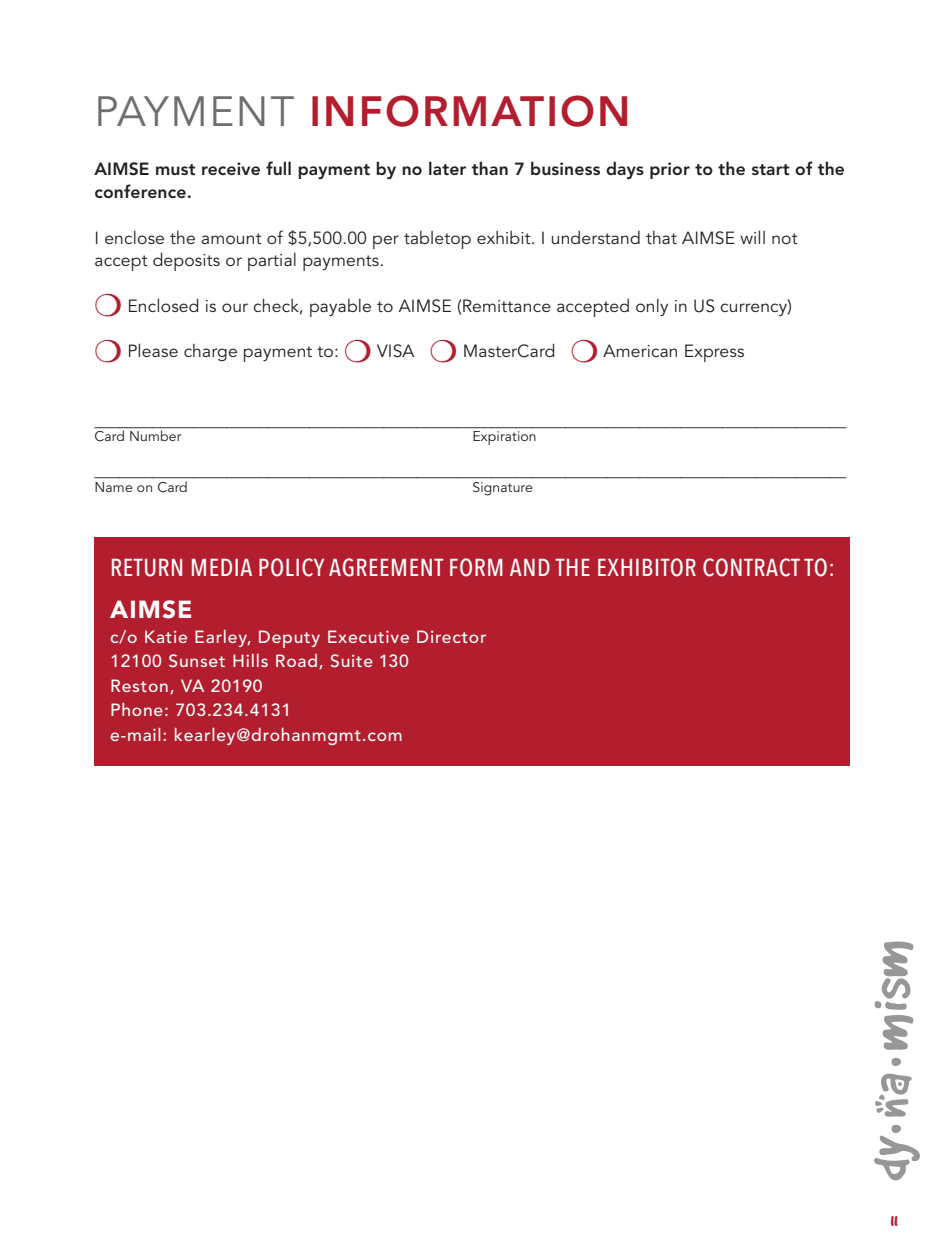
<style>
.page{position:relative;width:945px;height:1260px;background:#fff}
.page>*{position:absolute;margin:0;border:0;box-sizing:border-box;transform-origin:0 0}
.t1{font:63px "Good Dog Cool";color:#959799}
.text{font:800 42px "Avenir";letter-spacing:.05em;color:#b31e2e}
.callout{font:500 24.5px "Avenir Next Condensed";letter-spacing:.025em;color:#fff}
.callout-2{font:900 24.5px "Avenir";letter-spacing:.045em;color:#fff}
.t2{font:21px "Good Dog Cool";color:#b31e2e}
.text-2{font:17.5px/22.8px "Avenir";letter-spacing:.01em;color:#231f20}
.callout-3{font:500 17.5px "Avenir";letter-spacing:.045em;color:#fff}
.text-3{font:800 17.5px/22.8px "Avenir";letter-spacing:.01em;color:#231f20}
.text-4{font:14px "Avenir";letter-spacing:.01em;color:#231f20}
.s1{font-weight:400;color:#6c6f72}
</style>
<div class="page">
<div style="left:94px;top:537px;width:756px;height:229px;background:#b31e2e"></div>
<p class="text" style="left:95px;top:87px;width:538px"><span class="s1">PAYMENT</span> INFORMATION</p>
<p class="text-3" style="left:95px;top:158px;width:752px">AIMSE must receive full payment by no later than 7 business days prior to the start of the conference.</p>
<p class="text-2" style="left:95px;top:227px;width:705px">I enclose the amount of $5,500.00 per tabletop exhibit. I understand that AIMSE will not accept deposits or partial payments.</p>
<p class="text-2" style="left:127px;top:295px;width:666px">Enclosed is our check, payable to AIMSE (Remittance accepted only in US currency)</p>
<p class="text-2" style="left:127px;top:341px;width:213px">Please charge payment to:</p>
<p class="text-2" style="left:377px;top:341px;width:39px">VISA</p>
<p class="text-2" style="left:463px;top:341px;width:94px">MasterCard</p>
<p class="text-2" style="left:604px;top:341px;width:143px">American Express</p>
<p class="text-2" style="left:95px;top:409px;width:754px">___________________________________________________________________________________________</p>
<p class="text-4" style="left:95px;top:429px;width:88px">Card Number</p>
<p class="text-4" style="left:473px;top:429px;width:66px">Expiration</p>
<p class="text-2" style="left:95px;top:460px;width:754px">___________________________________________________________________________________________</p>
<p class="text-4" style="left:95px;top:479px;width:95px">Name on Card</p>
<p class="text-4" style="left:473px;top:479px;width:62px">Signature</p>
<p class="callout" style="left:110px;top:553px;width:726px">RETURN MEDIA POLICY AGREEMENT FORM AND THE EXHIBITOR CONTRACT TO:</p>
<p class="callout-2" style="left:110px;top:595px;width:84px">AIMSE</p>
<p class="callout-3" style="left:110px;top:627px;width:378px">c/o Katie Earley, Deputy Executive Director</p>
<p class="callout-3" style="left:110px;top:651px;width:300px">12100 Sunset Hills Road, Suite 130</p>
<p class="callout-3" style="left:110px;top:676px;width:154px">Reston, VA 20190</p>
<p class="callout-3" style="left:110px;top:700px;width:182px">Phone: 703.234.4131</p>
<p class="callout-3" style="left:110px;top:725px;width:294px">e-mail: kearley@drohanmgmt.com</p>
<h1 class="t1" style="left:870px;top:1181px;width:243px;rotate:-90deg">dy.na.mism</h1>
<p class="t2" style="left:891px;top:1213px;width:9px">11</p>
</div>
